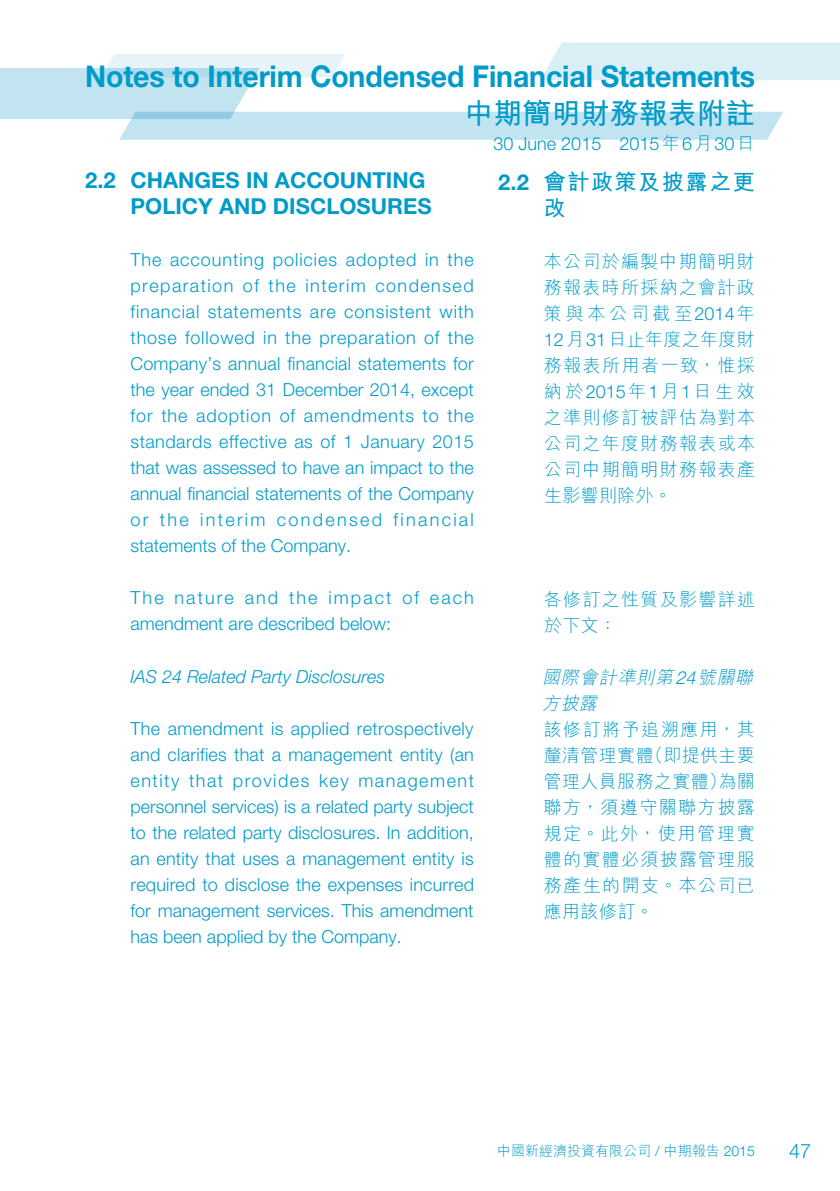
<style>
.page{position:relative;width:840px;height:1191px;background:#fff}
.page>*{position:absolute;margin:0;border:0;box-sizing:border-box;transform-origin:0 0}
.t1{font:700 30px "Helvetica Neue LT Std";letter-spacing:-.005em;color:#009bc8;scale:.95 1}
.t2{font:700 29px "M Hei HK";color:#009bc8}
.t3{font:700 22px/26px "Helvetica Neue LT Std";color:#009bc8;text-align:right}
.t4{font:700 22px/26px "M Hei HK";letter-spacing:.075em;color:#009bc8}
.t5{font:300 20px "Helvetica Neue LT Std";color:#009bc8}
.t6{font:300 18px/26px "Helvetica Neue LT Std";color:#009bc8;text-align:justify}
.t7{font:300 18px/26px "M Hei HK";letter-spacing:.07em;color:#009bc8;text-align:justify}
.t8{font:italic 300 18px "Helvetica Neue LT Std";color:#009bc8}
.t9{font:italic 300 18px/26px "M Hei HK";color:#009bc8}
.t10{font:300 14px "M Hei HK";color:#009bc8}
.s1{font-family:"M Hei HK"}
.s2{font-family:"Helvetica Neue LT Std"}
</style>
<div class="page">
<svg style="left:0;top:43px;width:839px;height:97px"></svg>
<h1 class="t1" style="left:85px;top:58px;width:706px">Notes to Interim Condensed Financial Statements</h1>
<h2 class="t2" style="left:464px;top:93px;width:291px">中期簡明財務報表附註</h2>
<p class="t6" style="left:493px;top:130px;width:263px">30 June 2015 2015<span class="s1">年</span>6<span class="s1">月</span>30<span class="s1">日</span></p>
<p class="t3" style="left:85px;top:167px;width:348px">2.2 CHANGES IN ACCOUNTING<br>POLICY AND DISCLOSURES</p>
<p class="t6" style="left:130px;top:247px;width:345px">The accounting policies adopted in the preparation of the interim condensed financial statements are consistent with those followed in the preparation of the Company’s annual financial statements for the year ended 31 December 2014, except for the adoption of amendments to the standards effective as of 1 January 2015 that was assessed to have an impact to the annual financial statements of the Company or the interim condensed financial statements of the Company.</p>
<p class="t6" style="left:130px;top:584px;width:344px">The nature and the impact of each amendment are described below:</p>
<p class="t8" style="left:130px;top:665px;width:256px">IAS 24 Related Party Disclosures</p>
<p class="t6" style="left:130px;top:714px;width:345px">The amendment is applied retrospectively and clarifies that a management entity (an entity that provides key management personnel services) is a related party subject to the related party disclosures. In addition, an entity that uses a management entity is required to disclose the expenses incurred for management services. This amendment has been applied by the Company.</p>
<p class="t4" style="left:543px;top:167px;width:212px;text-indent:-45px"><span class="s2">2.2</span> 會計政策及披露之更改</p>
<p class="t7" style="left:543px;top:248px;width:213px">本公司於編製中期簡明財務報表時所採納之會計政策與本公司截至<span class="s2">2014</span>年<span class="s2">12</span>月<span class="s2">31</span>日止年度之年度財務報表所用者一致，惟採納於<span class="s2">2015</span>年<span class="s2">1</span>月<span class="s2">1</span>日生效之準則修訂被評估為對本公司之年度財務報表或本公司中期簡明財務報表產生影響則除外。</p>
<p class="t7" style="left:543px;top:586px;width:212px">各修訂之性質及影響詳述於下文：</p>
<p class="t9" style="left:542px;top:664px;width:216px">國際會計準則第<span class="s2">24</span>號關聯方披露</p>
<p class="t7" style="left:543px;top:716px;width:213px">該修訂將予追溯應用，其釐清管理實體（即提供主要管理人員服務之實體）為關聯方，須遵守關聯方披露規定。此外，使用管理實體的實體必須披露管理服務產生的開支。本公司已應用該修訂。</p>
<p class="t10" style="left:497px;top:1144px;width:259px">中國新經濟投資有限公司 <span class="s2">/</span> 中期報告 <span class="s2">2015</span></p>
<p class="t5" style="left:788px;top:1138px;width:24px">47</p>
</div>
